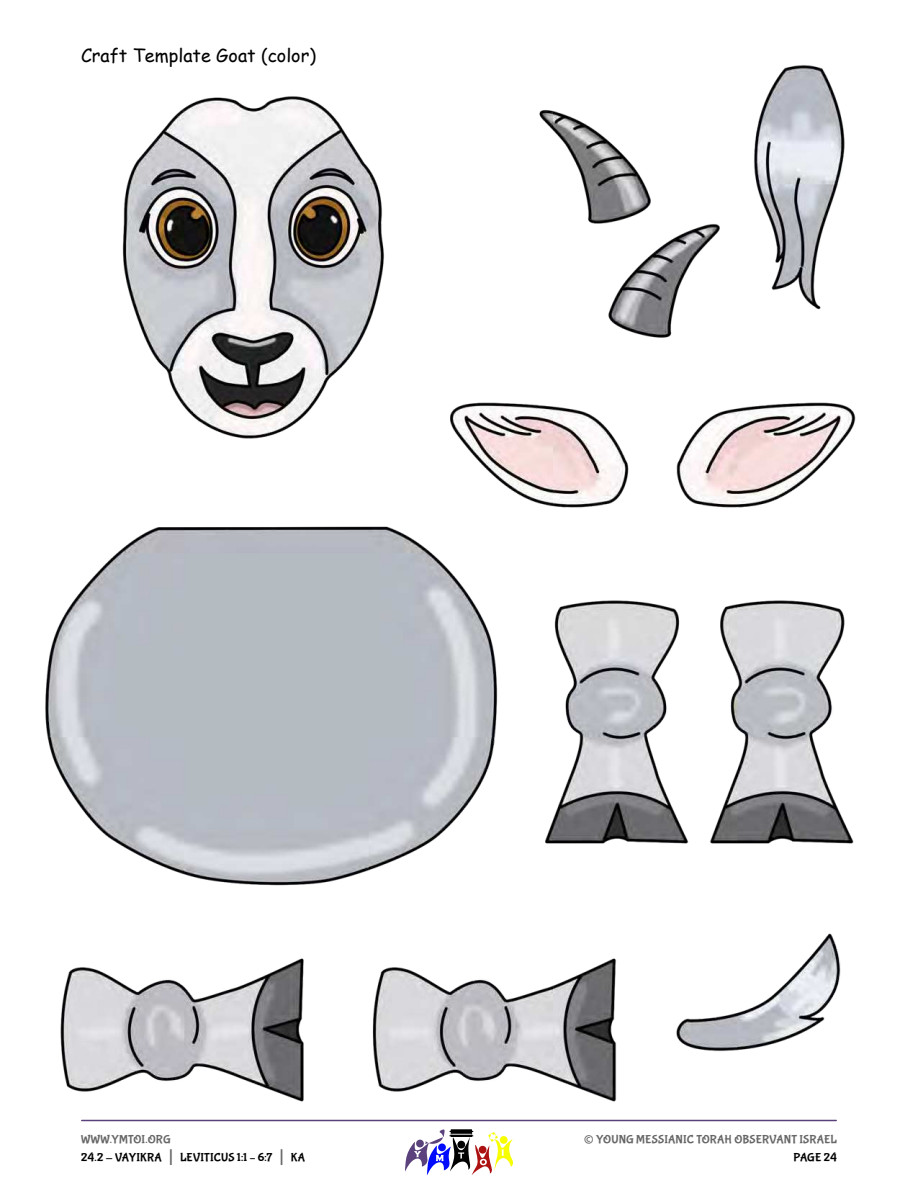
<style>
.page{position:relative;width:918px;height:1188px;background:#fff}
.page>*{position:absolute;margin:0;border:0;box-sizing:border-box;transform-origin:0 0}
.t1{font:27px "Bubblegum Sans";color:#666}
.t2{font:18px "Comic Sans MS";color:#000}
.t3{font:12px/18px "Bubblegum Sans";letter-spacing:.01em;color:#000}
.t4{font:12px "Bubblegum Sans";letter-spacing:.01em;color:#666}
.s1{color:#666}
.s2{font-size:21px;color:#666}
</style>
<div class="page">
<img style="left:45px;top:65px;width:811px;height:1110px">
<h2 class="t2" style="left:81px;top:47px;width:237px">Craft Template Goat (color)</h2>
<p class="t3" style="left:81px;top:1130px;width:226px"><span class="s1">WWW.YMTOI.ORG<br></span>24.2 - VAYIKRA <span class="s2">|</span> LEVITICUS 1:1 – 6:7 <span class="s2">|</span> KA</p>
<h1 class="t1" style="left:584px;top:1122px;width:12px">©</h1>
<p class="t4" style="left:596px;top:1132px;width:242px">YOUNG MESSIANIC TORAH OBSERVANT ISRAEL</p>
<p class="t3" style="left:793px;top:1148px;width:45px">PAGE 24</p>
</div>
